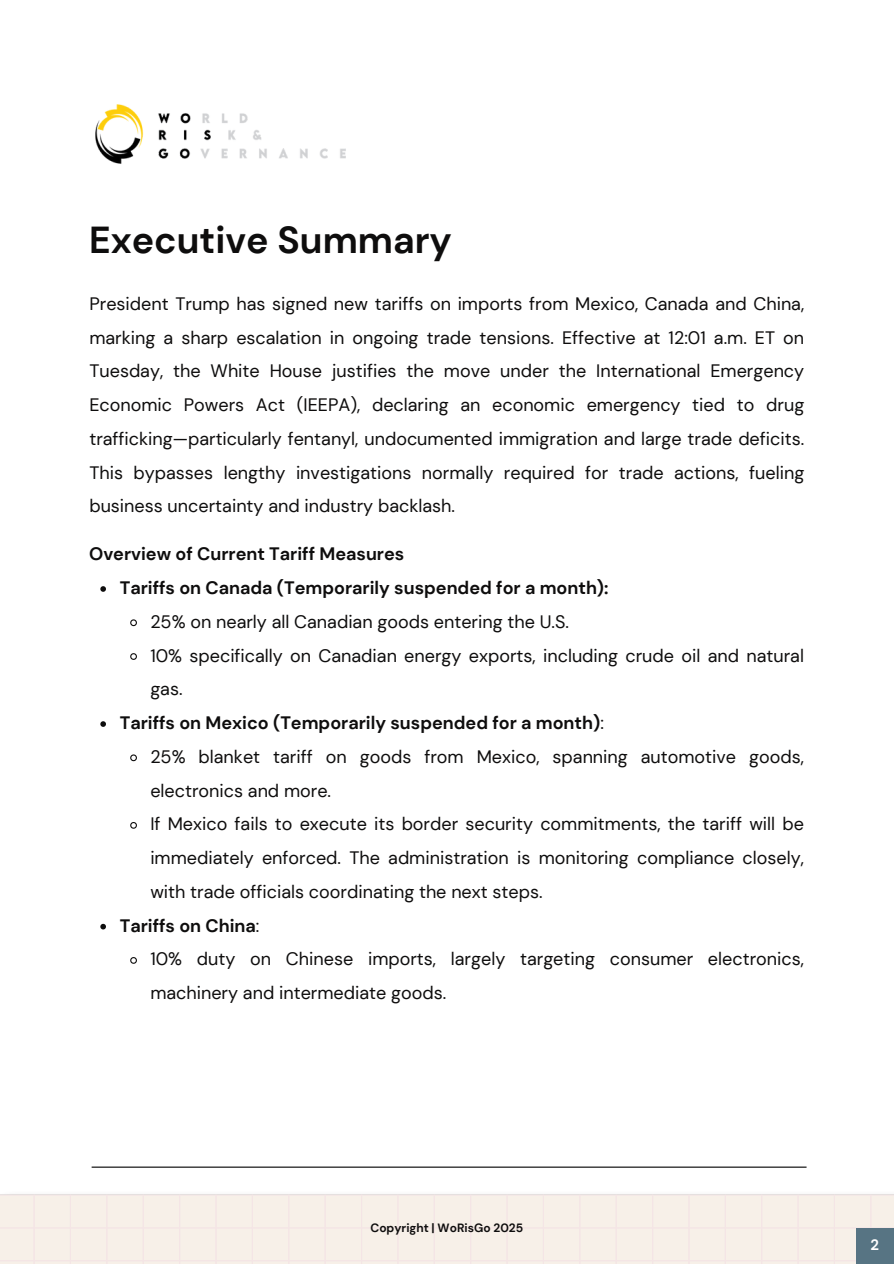
<style>
.page{position:relative;width:894px;height:1264px;background:#fff}
.page>*{position:absolute;margin:0;border:0;box-sizing:border-box;transform-origin:0 0}
.t1{font:700 37.5px "DM Sans";color:#0e0d0d}
.t2{font:18px/33.8px "DM Sans";color:#0e0d0d}
.t3{font:700 18px "DM Sans";color:#0e0d0d}
.t4{font:700 15px "DM Sans";color:#fff}
.t5{font:700 12px "DM Sans";color:#0e0d0d}
.s1{font-weight:400}
</style>
<div class="page">
<img style="left:95px;top:104px;width:251px;height:60px">
<svg style="left:0;top:1194px;width:893px;height:69px;background:#f6eee7"></svg>
<div style="left:856px;top:1228px;width:37px;height:35px;background:#577483"></div>
<hr style="left:92px;top:1166px;width:714px;height:1px;background:#000">
<svg style="left:100px;top:586px;width:6px;height:6px"></svg>
<svg style="left:130px;top:619px;width:7px;height:8px"></svg>
<svg style="left:130px;top:653px;width:7px;height:7px"></svg>
<svg style="left:100px;top:721px;width:6px;height:6px"></svg>
<svg style="left:130px;top:754px;width:7px;height:8px"></svg>
<svg style="left:130px;top:822px;width:7px;height:7px"></svg>
<svg style="left:100px;top:923px;width:6px;height:6px"></svg>
<svg style="left:130px;top:957px;width:7px;height:7px"></svg>
<h1 class="t1" style="left:89px;top:215px;width:364px">Executive Summary</h1>
<p class="t2" style="left:89px;top:287px;width:716px;text-align:justify">President Trump has signed new tariffs on imports from Mexico, Canada and China, marking a sharp escalation in ongoing trade tensions. Effective at 12:01 a.m. ET on Tuesday, the White House justifies the move under the International Emergency Economic Powers Act (IEEPA), declaring an economic emergency tied to drug trafficking—particularly fentanyl, undocumented immigration and large trade deficits.<br>This bypasses lengthy investigations normally required for trade actions, fueling business uncertainty and industry backlash.</p>
<p class="t3" style="left:89px;top:542px;width:316px">Overview of Current Tariff Measures</p>
<p class="t3" style="left:120px;top:576px;width:490px">Tariffs on Canada (Temporarily suspended for a month):</p>
<p class="t2" style="left:150px;top:605px;width:420px">25% on nearly all Canadian goods entering the U.S.</p>
<p class="t2" style="left:150px;top:638px;width:655px">10% specifically on Canadian energy exports, including crude oil and natural gas.</p>
<p class="t3" style="left:120px;top:711px;width:485px">Tariffs on Mexico (Temporarily suspended for a month)<span class="s1">:</span></p>
<p class="t2" style="left:150px;top:740px;width:655px">25% blanket tariff on goods from Mexico, spanning automotive goods, electronics and more.</p>
<p class="t2" style="left:150px;top:807px;width:655px;text-align:justify">If Mexico fails to execute its border security commitments, the tariff will be immediately enforced. The administration is monitoring compliance closely, with trade officials coordinating the next steps.</p>
<p class="t3" style="left:120px;top:913px;width:141px">Tariffs on China<span class="s1">:</span></p>
<p class="t2" style="left:150px;top:942px;width:655px">10% duty on Chinese imports, largely targeting consumer electronics, machinery and intermediate goods.</p>
<h2 class="t5" style="left:370px;top:1220px;width:154px">Copyright | WoRisGo 2025</h2>
<h3 class="t4" style="left:870px;top:1234px;width:10px">2</h3>
</div>
